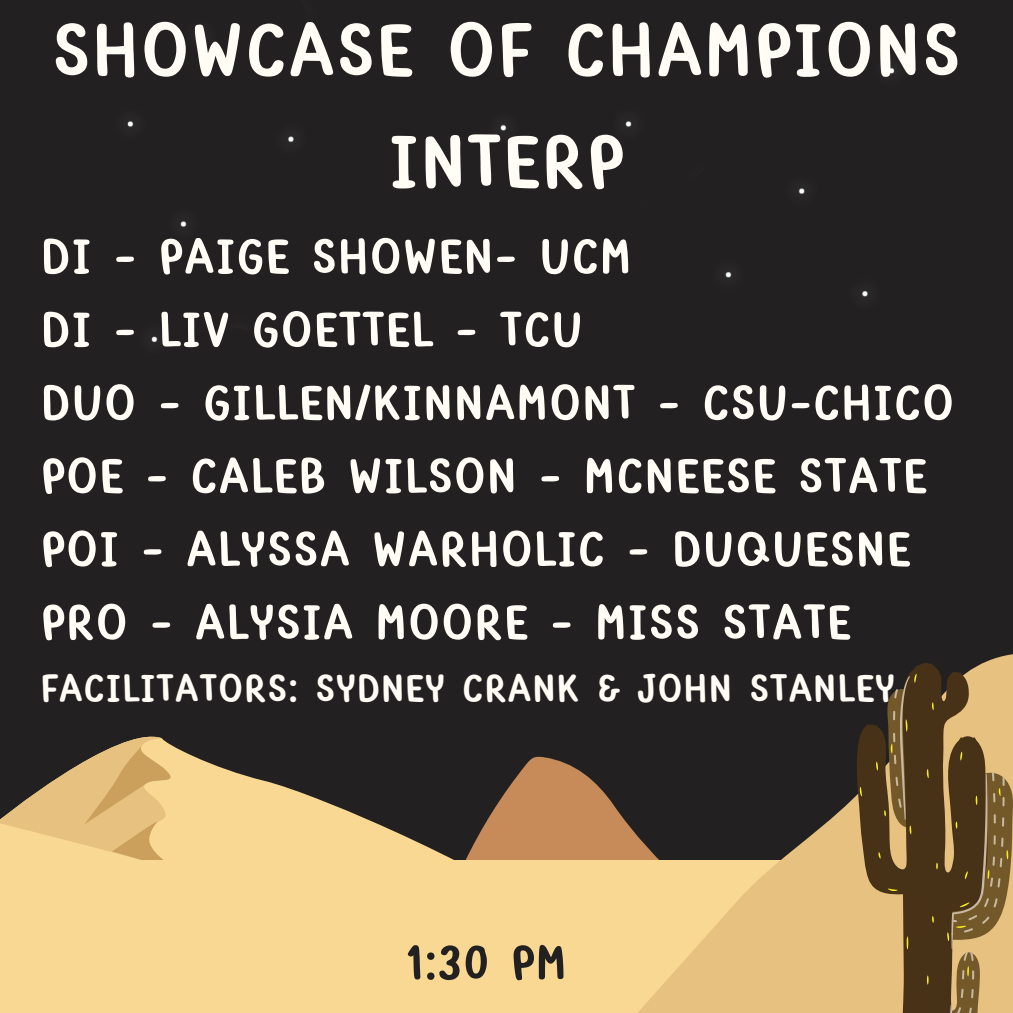
<style>
.page{position:relative;width:1013px;height:1013px;background:#fff}
.page>*{position:absolute;margin:0;border:0;box-sizing:border-box;transform-origin:0 0}
.t1{font:700 80px/111.5px "Yvesyvesdrawing";color:#fffdf5;text-align:center}
.t2{font:700 52.5px "Yvesyvesdrawing";color:#fffdf5}
.t3{font:700 51.25px "Yvesyvesdrawing";color:#222020}
.t4{font:700 41.25px "Yvesyvesdrawing";color:#fffdf5}
</style>
<div class="page">
<div style="left:0;top:0;width:1012px;height:1012px;background:#222020"></div>
<svg style="left:199px;top:756px;width:390px;height:104px"></svg>
<svg style="left:115px;top:736px;width:58px;height:10px"></svg>
<svg style="left:0;top:746px;width:199px;height:114px"></svg>
<div style="left:0;top:860px;width:1012px;height:152px;background:#f8d893"></div>
<svg style="left:589px;top:654px;width:423px;height:358px"></svg>
<svg style="left:856px;top:663px;width:131px;height:349px"></svg>
<svg style="left:863px;top:663px;width:119px;height:11px"></svg>
<svg style="left:1008px;top:676px;width:4px;height:336px"></svg>
<svg style="left:859px;top:674px;width:149px;height:338px;background:#7e653c"></svg>
<h1 class="t1" style="left:51px;top:1px;width:911px">SHOWCASE OF CHAMPIONS<br>INTERP</h1>
<p class="t2" style="left:40px;top:234px;width:593px">DI - PAIGE SHOWEN- UCM</p>
<p class="t2" style="left:40px;top:308px;width:544px">DI - LIV GOETTEL - TCU</p>
<p class="t2" style="left:40px;top:381px;width:916px">DUO - GILLEN/KINNAMONT - CSU-CHICO</p>
<p class="t2" style="left:40px;top:454px;width:889px">POE - CALEB WILSON - MCNEESE STATE</p>
<p class="t2" style="left:40px;top:527px;width:872px">POI - ALYSSA WARHOLIC - DUQUESNE</p>
<p class="t2" style="left:40px;top:600px;width:813px">PRO - ALYSIA MOORE - MISS STATE</p>
<p class="t4" style="left:40px;top:670px;width:857px">FACILITATORS: SYDNEY CRANK &amp; JOHN STANLEY</p>
<p class="t3" style="left:406px;top:941px;width:163px">1:30 PM</p>
</div>
